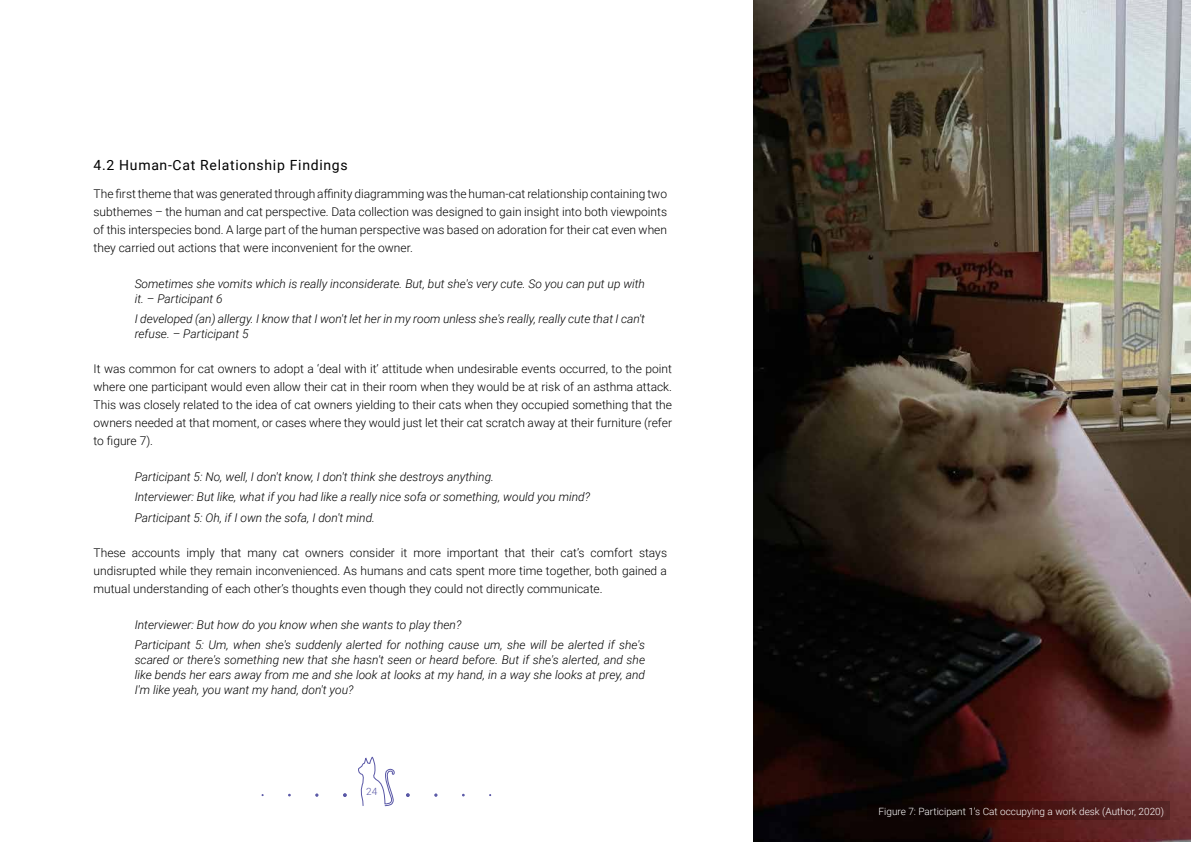
<style>
.page{position:relative;width:1191px;height:842px;background:#fff}
.page>*{position:absolute;margin:0;border:0;box-sizing:border-box;transform-origin:0 0}
.t1{font:14px "Roboto";letter-spacing:.05em;color:#000}
.t2{font:300 12px/18px "Roboto";color:#000;text-align:justify}
.t3{font:italic 300 12px/15px "Roboto";color:#000}
.t4{font:300 10px "Roboto";color:#fff}
.t5{font:300 10px "Roboto";color:#5957a6}
</style>
<div class="page">
<img style="left:753px;top:0;width:438px;height:842px">
<svg style="left:358px;top:756px;width:37px;height:51px"></svg>
<svg style="left:406px;top:793px;width:4px;height:4px"></svg>
<svg style="left:343px;top:793px;width:4px;height:4px"></svg>
<svg style="left:867px;top:801px;width:302px;height:19px;background:#31100f"></svg>
<p class="t1" style="left:94px;top:156px;width:256px">4.2 Human-Cat Relationship Findings</p>
<p class="t2" style="left:94px;top:185px;width:575px">The first theme that was generated through affinity diagramming was the human-cat relationship containing two subthemes – the human and cat perspective. Data collection was designed to gain insight into both viewpoints of this interspecies bond. A large part of the human perspective was based on adoration for their cat even when they carried out actions that were inconvenient for the owner.</p>
<p class="t3" style="left:135px;top:275px;width:512px">Sometimes she vomits which is really inconsiderate. But, but she's very cute. So you can put up with it. – Participant 6</p>
<p class="t3" style="left:135px;top:311px;width:512px">I developed (an) allergy. I know that I won't let her in my room unless she's really, really cute that I can't refuse. – Participant 5</p>
<p class="t2" style="left:94px;top:360px;width:580px">It was common for cat owners to adopt a ‘deal with it’ attitude when undesirable events occurred, to the point where one participant would even allow their cat in their room when they would be at risk of an asthma attack.<br>This was closely related to the idea of cat owners yielding to their cats when they occupied something that the owners needed at that moment, or cases where they would just let their cat scratch away at their furniture (refer to figure 7).</p>
<p class="t3" style="left:135px;top:466px;width:457px;line-height:20.7px">Participant 5: No, well, I don't know, I don't think she destroys anything.<br>Interviewer: But like, what if you had like a really nice sofa or something, would you mind?<br>Participant 5: Oh, if I own the sofa, I don't mind.</p>
<p class="t2" style="left:94px;top:544px;width:575px">These accounts imply that many cat owners consider it more important that their cat’s comfort stays undisrupted while they remain inconvenienced. As humans and cats spent more time together, both gained a mutual understanding of each other’s thoughts even though they could not directly communicate.</p>
<p class="t3" style="left:135px;top:613px;width:512px;line-height:20.7px">Interviewer: But how do you know when she wants to play then?<br>Participant 5: Um, when she's suddenly alerted for nothing cause um, she will be alerted if she's</p>
<p class="t3" style="left:135px;top:652px;width:512px;text-align:justify">scared or there's something new that she hasn't seen or heard before. But if she's alerted, and she like bends her ears away from me and she look at looks at my hand, in a way she looks at prey, and I'm like yeah, you want my hand, don't you?</p>
<p class="t5" style="left:366px;top:784px;width:13px">24</p>
<p class="t4" style="left:878px;top:804px;width:287px">Figure 7: Participant 1’s Cat occupying a work desk (Author, 2020)</p>
</div>
